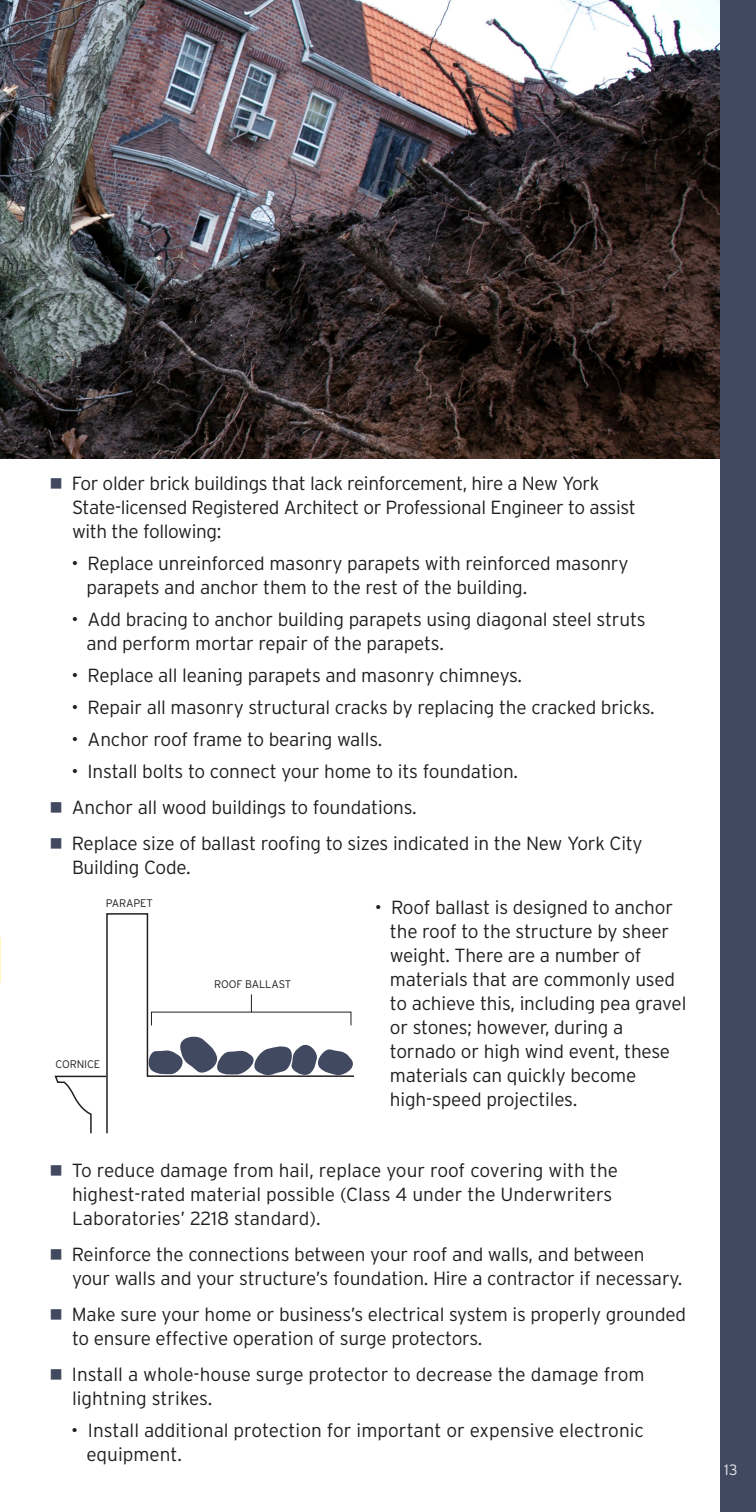
<style>
.page{position:relative;width:756px;height:1512px;background:#fff}
.page>*{position:absolute;margin:0;border:0;box-sizing:border-box;transform-origin:0 0}
.t1{font:300 19px/24px "Interstate";letter-spacing:-.01em;color:#231f20}
.t2{font:300 15px "Interstate";color:#e6e7e9}
.t3{font:300 11px "Interstate";letter-spacing:-.01em;color:#231f20}
.s1{color:#414960}
</style>
<div class="page">
<img style="left:0;top:0;width:720px;height:458px">
<div style="left:720px;top:0;width:36px;height:1512px;background:#414960"></div>
<svg style="left:106px;top:913px;width:246px;height:164px"></svg>
<svg style="left:54px;top:1075px;width:54px;height:59px"></svg>
<svg style="left:251px;top:994px;width:1px;height:18px"></svg>
<svg style="left:147px;top:1034px;width:207px;height:43px"></svg>
<p class="t1" style="left:72px;top:471px;width:565px;text-indent:-23px"><span class="s1">■</span> For older brick buildings that lack reinforcement, hire a New York<br>State-licensed Registered Architect or Professional Engineer to assist with the following:</p>
<p class="t1" style="left:86px;top:551px;width:544px;text-indent:-15px">• Replace unreinforced masonry parapets with reinforced masonry parapets and anchor them to the rest of the building.</p>
<p class="t1" style="left:86px;top:607px;width:561px;text-indent:-15px">• Add bracing to anchor building parapets using diagonal steel struts and perform mortar repair of the parapets.</p>
<p class="t1" style="left:71px;top:663px;width:452px">• Replace all leaning parapets and masonry chimneys.</p>
<p class="t1" style="left:71px;top:695px;width:585px">• Repair all masonry structural cracks by replacing the cracked bricks.</p>
<p class="t1" style="left:71px;top:727px;width:312px">• Anchor roof frame to bearing walls.</p>
<p class="t1" style="left:71px;top:759px;width:448px">• Install bolts to connect your home to its foundation.</p>
<p class="t1" style="left:49px;top:795px;width:369px"><span class="s1">■</span> Anchor all wood buildings to foundations.</p>
<p class="t1" style="left:72px;top:831px;width:572px;text-indent:-23px"><span class="s1">■</span> Replace size of ballast roofing to sizes indicated in the New York City<br>Building Code.</p>
<p class="t1" style="left:390px;top:895px;width:298px;text-indent:-15px">• Roof ballast is designed to anchor the roof to the structure by sheer weight. There are a number of materials that are commonly used to achieve this, including pea gravel or stones; however, during a tornado or high wind event, these materials can quickly become high-speed projectiles.</p>
<p class="t3" style="left:106px;top:897px;width:49px">PARAPET</p>
<p class="t3" style="left:214px;top:978px;width:79px">ROOF BALLAST</p>
<p class="t3" style="left:55px;top:1058px;width:46px">CORNICE</p>
<p class="t1" style="left:72px;top:1159px;width:548px;text-indent:-23px"><span class="s1">■</span> To reduce damage from hail, replace your roof covering with the highest-rated material possible (Class 4 under the Underwriters<br>Laboratories’ 2218 standard).</p>
<p class="t1" style="left:72px;top:1243px;width:612px;text-indent:-23px"><span class="s1">■</span> Reinforce the connections between your roof and walls, and between your walls and your structure’s foundation. Hire a contractor if necessary.</p>
<p class="t1" style="left:72px;top:1303px;width:616px;text-indent:-23px"><span class="s1">■</span> Make sure your home or business’s electrical system is properly grounded to ensure effective operation of surge protectors.</p>
<p class="t1" style="left:72px;top:1363px;width:574px;text-indent:-23px"><span class="s1">■</span> Install a whole-house surge protector to decrease the damage from lightning strikes.</p>
<p class="t1" style="left:86px;top:1419px;width:559px;text-indent:-15px">• Install additional protection for important or expensive electronic equipment.</p>
<p class="t2" style="left:724px;top:1461px;width:15px">13</p>
</div>
